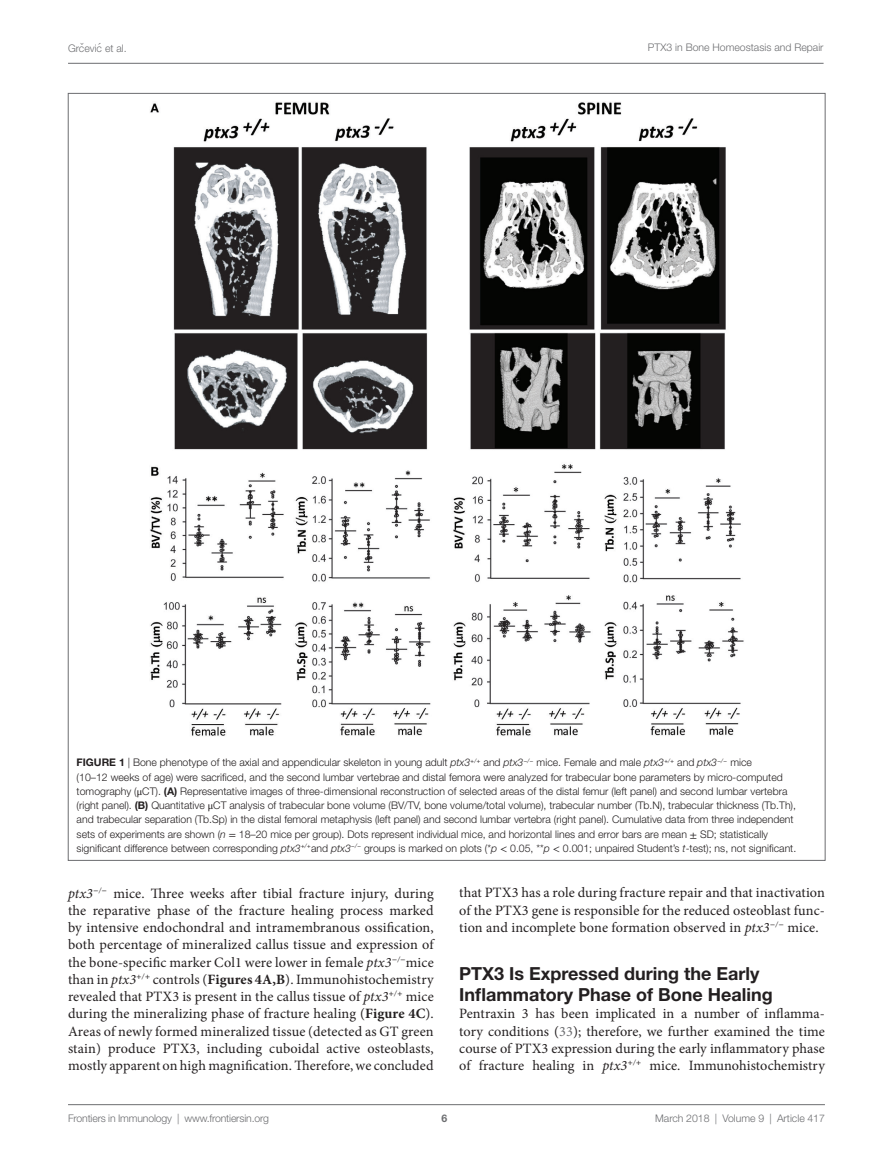
<style>
.page{position:relative;width:893px;height:1170px;background:#fff}
.page>*{position:absolute;margin:0;border:0;box-sizing:border-box;transform-origin:0 0}
.t1{font:700 18px/21px "Helvetica Neue LT Std";color:#231f20}
.t2{font:14.25px/17.2px "Minion Pro";letter-spacing:.005em;color:#231f20;text-align:justify}
.t3{font:300 10.5px/14.2px "Helvetica Neue LT Std";color:#231f20}
.t4{font:300 10.5px "Helvetica Neue LT Std";color:#6c6d70}
.t5{font:700 10.5px "Helvetica Neue LT Std";color:#6c6d70}
.s1{font-family:"STIX General";font-weight:400}
.s2{font-weight:700}
.s3{font-style:italic}
.s4{color:#6c6d70}
</style>
<div class="page">
<img style="left:150px;top:102px;width:594px;height:634px">
<hr style="left:68px;top:63px;width:756px;height:1px;background:#6c6d70">
<hr style="left:68px;top:1104px;width:757px;height:1px;background:#6c6d70">
<p class="t4" style="left:68px;top:42px;width:60px">Grc<span class="s1">̌</span>evic<span class="s1">́</span>et al.</p>
<p class="t4" style="left:648px;top:41px;width:177px">PTX3 in Bone Homeostasis and Repair</p>
<p class="t3" style="left:77px;top:755px;width:721px"><span class="s2">Figure 1</span> | Bone phenotype of the axial and appendicular skeleton in young adult <span class="s3">ptx3</span><sup>+</sup><sup>/</sup><sup>+</sup> and <span class="s3">ptx3</span><sup>−</sup><sup>/</sup><sup>−</sup> mice. Female and male <span class="s3">ptx3</span><sup>+</sup><sup>/</sup><sup>+</sup> and <span class="s3">ptx3</span><sup>−</sup><sup>/</sup><sup>−</sup> mice<br>(10–12 weeks of age) were sacrificed, and the second lumbar vertebrae and distal femora were analyzed for trabecular bone parameters by micro-computed tomography (<span class="s1">μ</span>CT). <span class="s2">(A)</span> Representative images of three-dimensional reconstruction of selected areas of the distal femur (left panel) and second lumbar vertebra (right panel). <span class="s2">(B)</span> Quantitative <span class="s1">μ</span>CT analysis of trabecular bone volume (BV/TV, bone volume/total volume), trabecular number (Tb.N), trabecular thickness (Tb.Th), and trabecular separation (Tb.Sp) in the distal femoral metaphysis (left panel) and second lumbar vertebra (right panel). Cumulative data from three independent sets of experiments are shown (<span class="s3">n</span> <span class="s1">=</span> 18–20 mice per group). Dots represent individual mice, and horizontal lines and error bars are mean <span class="s1">±</span> SD; statistically significant difference between corresponding <span class="s3">ptx3</span><sup>+</sup><sup>/</sup><sup>+</sup>and <span class="s3">ptx3</span><sup>−</sup><sup>/</sup><sup>−</sup> groups is marked on plots (*<span class="s3">p</span> <span class="s1">&lt;</span> 0.05, **<span class="s3">p</span> <span class="s1">&lt;</span> 0.001; unpaired Student’s <span class="s3">t</span>-test); ns, not significant.</p>
<p class="t2" style="left:68px;top:884px;width:367px"><span class="s3">ptx3</span><sup>−</sup><sup>/</sup><sup>−</sup> mice. Three weeks after tibial fracture injury, during the reparative phase of the fracture healing process marked by intensive endochondral and intramembranous ossification, both percentage of mineralized callus tissue and expression of the bone-specific marker Col1 were lower in female <span class="s3">ptx3</span><sup>−</sup><sup>/</sup><sup>−</sup>mice than in <span class="s3">ptx3</span><sup>+</sup><sup>/</sup><sup>+</sup> controls (<span class="s2">Figures 4A,B</span>). Immunohistochemistry revealed that PTX3 is present in the callus tissue of <span class="s3">ptx3</span><sup>+</sup><sup>/</sup><sup>+</sup> mice during the mineralizing phase of fracture healing (<span class="s2">Figure 4C</span>).<br>Areas of newly formed mineralized tissue (detected as GT green stain) produce PTX3, including cuboidal active osteoblasts, mostly apparent on high magnification. Therefore, we concluded</p>
<p class="t2" style="left:459px;top:884px;width:367px">that PTX3 has a role during fracture repair and that inactivation of the PTX3 gene is responsible for the reduced osteoblast func&shy;tion and incomplete bone formation observed in <span class="s3">ptx3</span><sup>−</sup><sup>/</sup><sup>−</sup> mice.</p>
<p class="t1" style="left:459px;top:962px;width:315px">PTX3 Is Expressed during the Early<br>Inflammatory Phase of Bone Healing</p>
<p class="t2" style="left:459px;top:1005px;width:367px">Pentraxin 3 has been implicated in a number of inflamma&shy;tory conditions (<span class="s4">33</span>); therefore, we further examined the time course of PTX3 expression during the early inflammatory phase of fracture healing in <span class="s3">ptx3</span><sup>+</sup><sup>/</sup><sup>+</sup> mice. Immunohistochemistry</p>
<p class="t4" style="left:68px;top:1111px;width:203px">Frontiers in Immunology | www.frontiersin.org</p>
<p class="t4" style="left:655px;top:1111px;width:171px">March 2018 | Volume 9 | Article 417</p>
<p class="t5" style="left:441px;top:1111px;width:7px">6</p>
</div>
